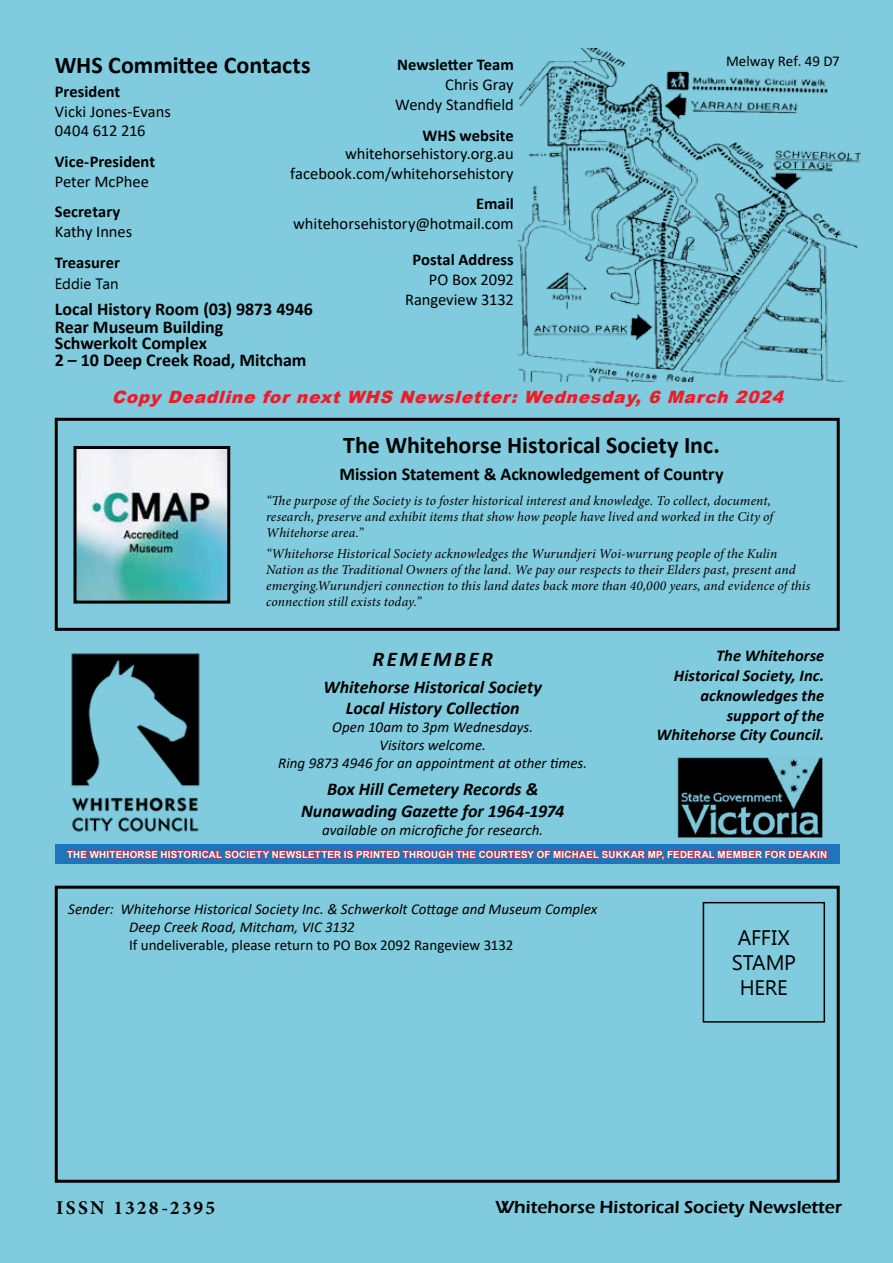
<style>
.page{position:relative;width:893px;height:1263px;background:#80cbdd}
.page>*{position:absolute;margin:0;border:0;box-sizing:border-box;transform-origin:0 0}
.t1{font:700 24px "Calibri";color:#000}
.t2{font:21px/25.2px "Ebrima";letter-spacing:-.005em;color:#000;text-align:center}
.t3{font:italic 700 21px "Calibri";letter-spacing:.115em;color:#000}
.t4{font:700 19.5px "Minion Pro";letter-spacing:.115em;color:#000}
.t5{font:700 18px/16.5px "Calibri";color:#000}
.t6{font:italic 700 18px/21.6px "Calibri";color:#000;text-align:center}
.t7{font:600 18px "Eras ITC";color:#000}
.t8{font:italic 900 16.95px "Arial";color:#ed1c29}
.t9{font:16.5px/19.8px "Calibri";color:#000;text-align:right}
.t10{font:italic 700 16.5px/19.8px "Calibri";color:#000;text-align:right}
.t11{font:700 16.5px "Calibri";color:#000}
.t12{font:italic 15px/18px "Calibri";color:#000;text-align:center}
.t13{font:15px "Calibri";color:#000}
.t14{font:15px "Ebrima";color:#000}
.t15{font:italic 13.5px/16.2px "Minion Pro";letter-spacing:.01em;color:#000}
.t16{font:700 9.75px "Arial";letter-spacing:.025em;color:#fff}
</style>
<div class="page">
<div style="left:55px;top:886px;width:785px;height:297px;border:3px solid #000"></div>
<div style="left:55px;top:418px;width:785px;height:213px;border:3px solid #000"></div>
<img style="left:518px;top:49px;width:343px;height:332px">
<img style="left:77px;top:450px;width:149px;height:149px">
<div style="left:73px;top:446px;width:157px;height:157px;border:3px solid #000"></div>
<img style="left:71px;top:653px;width:129px;height:179px">
<img style="left:677px;top:757px;width:146px;height:81px">
<div style="left:55px;top:845px;width:785px;height:19px;background:#1d76bc"></div>
<svg style="left:67px;top:850px;width:760px;height:10px"></svg>
<div style="left:703px;top:902px;width:122px;height:120px;border:2px solid #000"></div>
<h1 class="t1" style="left:55px;top:48px;width:257px">WHS Committee Contacts</h1>
<p class="t11" style="left:55px;top:80px;width:67px">President</p>
<p class="t9" style="left:55px;top:101px;width:118px;text-align:left">Vicki Jones-Evans<br>0404 612 216</p>
<p class="t11" style="left:55px;top:150px;width:102px">Vice-President</p>
<p class="t9" style="left:55px;top:171px;width:96px">Peter McPhee</p>
<p class="t11" style="left:55px;top:200px;width:67px">Secretary</p>
<p class="t9" style="left:55px;top:221px;width:79px">Kathy Innes</p>
<p class="t11" style="left:55px;top:251px;width:67px">Treasurer</p>
<p class="t14" style="left:55px;top:273px;width:65px">Eddie Tan</p>
<h3 class="t5" style="left:55px;top:301px;width:260px">Local History Room (03) 9873 4946</h3>
<p class="t11" style="left:397px;top:53px;width:118px">Newsletter Team</p>
<p class="t9" style="left:395px;top:74px;width:120px">Chris Gray<br>Wendy Standfield</p>
<p class="t11" style="left:423px;top:124px;width:93px">WHS website</p>
<p class="t9" style="left:290px;top:143px;width:225px">whitehorsehistory.org.au facebook.com/whitehorsehistory</p>
<p class="t11" style="left:476px;top:192px;width:39px">Email</p>
<p class="t9" style="left:293px;top:213px;width:222px">whitehorsehistory@hotmail.com</p>
<p class="t11" style="left:412px;top:248px;width:103px">Postal Address</p>
<p class="t9" style="left:405px;top:269px;width:110px">PO Box 2092<br>Rangeview 3132</p>
<h3 class="t5" style="left:55px;top:318px;width:253px">Rear Museum Building<br>Schwerkolt Complex<br>2 – 10 Deep Creek Road, Mitcham</h3>
<p class="t13" style="left:726px;top:51px;width:115px">Melway Ref. 49 D7</p>
<p class="t8" style="left:112px;top:385px;width:679px">Copy Deadline for next WHS Newsletter: Wednesday, 6 March 2024</p>
<h1 class="t1" style="left:343px;top:428px;width:378px">The Whitehorse Historical Society Inc.</h1>
<h3 class="t5" style="left:339px;top:466px;width:386px">Mission Statement &amp; Acknowledgement of Country</h3>
<p class="t15" style="left:266px;top:492px;width:508px">“The purpose of the Society is to foster historical interest and knowledge. To collect, document, research, preserve and exhibit items that show how people have lived and worked in the City of<br>Whitehorse area.”</p>
<p class="t15" style="left:266px;top:545px;width:546px">“Whitehorse Historical Society acknowledges the Wurundjeri Woi-wurrung people of the Kulin Nation as the Traditional Owners of the land. We pay our respects to their Elders past, present and emerging.Wurundjeri connection to this land dates back more than 40,000 years, and evidence of this connection still exists today.”</p>
<h2 class="t3" style="left:373px;top:644px;width:122px">REMEMBER</h2>
<h3 class="t6" style="left:324px;top:675px;width:220px">Whitehorse Historical Society<br>Local History Collection</h3>
<p class="t12" style="left:278px;top:717px;width:310px">Open 10am to 3pm Wednesdays.<br>Visitors welcome.<br>Ring 9873 4946 for an appointment at other times.</p>
<h3 class="t6" style="left:301px;top:778px;width:265px">Box Hill Cemetery Records &amp;<br>Nunawading Gazette for 1964-1974</h3>
<p class="t12" style="left:322px;top:820px;width:223px">available on microfiche for research.</p>
<p class="t10" style="left:657px;top:645px;width:169px">The Whitehorse<br>Historical Society, Inc. acknowledges the support of the<br>Whitehorse City Council.</p>
<p class="t16" style="left:67px;top:847px;width:762px">THE WHITEHORSE HISTORICAL SOCIETY NEWSLETTER IS PRINTED THROUGH THE COURTESY OF MICHAEL SUKKAR MP, FEDERAL MEMBER FOR DEAKIN</p>
<p class="t12" style="left:129px;top:899px;width:470px;text-align:left;text-indent:-61px">Sender: Whitehorse Historical Society Inc. &amp; Schwerkolt Cottage and Museum Complex<br>Deep Creek Road, Mitcham, VIC 3132</p>
<p class="t13" style="left:129px;top:934px;width:386px">If undeliverable, please return to PO Box 2092 Rangeview 3132</p>
<h2 class="t2" style="left:732px;top:924px;width:66px">AFFIX<br>STAMP<br>HERE</h2>
<h3 class="t4" style="left:56px;top:1193px;width:161px">ISSN 1328-2395</h3>
<h3 class="t7" style="left:495px;top:1197px;width:348px">Whitehorse Historical Society Newsletter</h3>
</div>
